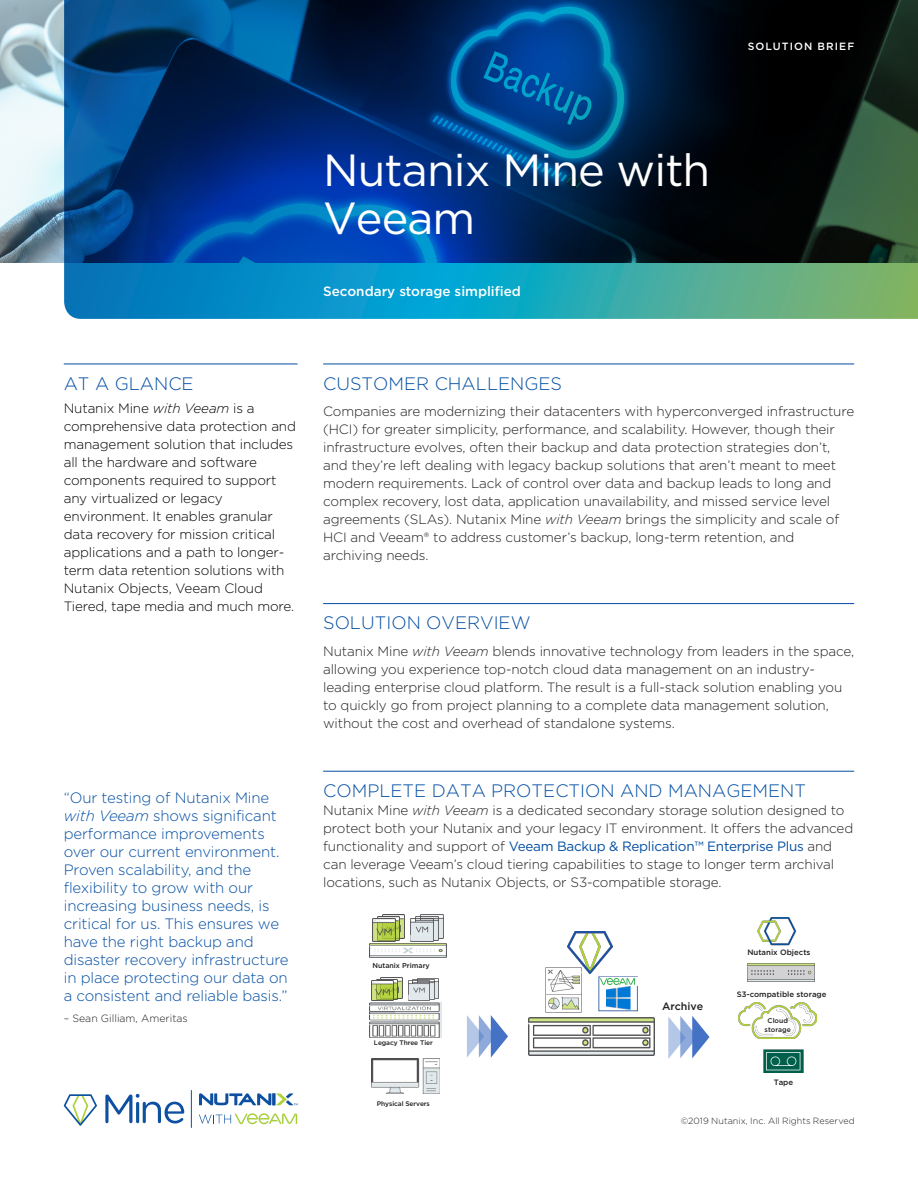
<style>
.page{position:relative;width:918px;height:1188px;background:#fff}
.page>*{position:absolute;margin:0;border:0;box-sizing:border-box;transform-origin:0 0}
.TitleSub{font:45px/48px "Gotham";letter-spacing:-.02em;color:#fff}
.WhiteText{font:300 18px "Gotham";color:#034ea2}
.BodyTextBeforeBullet{font:300 18px "Gotham";color:#034ea2}
.Sidebar_Bullets{font:300 15px/18px "Gotham";letter-spacing:-.01em;color:#034ea2}
.WhiteText-2{font:300 13.5px/18px "Gotham";letter-spacing:-.01em;color:#231f20}
.BodyTextBeforeBullet-2{font:300 13.5px/18px "Gotham";letter-spacing:-.01em;color:#030000}
.WhiteText-3{font:500 13.5px "Gotham";color:#fff}
.t1{font:500 10.65px "Gotham";color:#1e1e1e}
.Sidebar_Bullets-2{font:300 10.5px "Gotham";color:#231f20}
.BodyTextBeforeBullet-3{font:500 10.5px "Gotham";letter-spacing:.1em;color:#fff}
.t2{font:300 9px "Gotham";letter-spacing:.005em;color:#231f20}
.t3{font:500 7.8px "Gotham";color:#1e1e1e}
.t4{font:500 7.05px "Gotham";color:#1e1e1e}
.t5{font:500 6.75px/8.2px "Gotham";color:#1e1e1e;text-align:center}
.t6{font:500 6.6px "Gotham";letter-spacing:-.015em;color:#1e1e1e}
.s1{font-style:italic}
.s2{font-weight:400;color:#034ea2}
</style>
<div class="page">
<img style="left:0;top:0;width:64px;height:262px">
<svg style="left:64px;top:0;width:854px;height:319px;background:#0a4269"></svg>
<hr style="left:191px;top:1090px;width:1px;height:38px;background:#0a529f">
<svg style="left:105px;top:1094px;width:79px;height:29px"></svg>
<svg style="left:64px;top:1094px;width:33px;height:32px"></svg>
<svg style="left:199px;top:1093px;width:99px;height:12px"></svg>
<svg style="left:199px;top:1113px;width:98px;height:11px"></svg>
<hr style="left:323px;top:364px;width:531px;height:1px;background:#034ea2">
<hr style="left:323px;top:603px;width:531px;height:1px;background:#034ea2">
<hr style="left:323px;top:771px;width:531px;height:1px;background:#034ea2">
<hr style="left:64px;top:364px;width:234px;height:1px;background:#034ea2">
<img style="left:747px;top:964px;width:67px;height:17px">
<img style="left:739px;top:1002px;width:78px;height:36px">
<img style="left:763px;top:1049px;width:41px;height:24px">
<img style="left:757px;top:917px;width:39px;height:29px">
<img style="left:529px;top:1018px;width:125px;height:37px">
<img style="left:545px;top:968px;width:37px;height:44px">
<div style="left:599px;top:977px;width:39px;height:34px;border:1px solid #4b6ea8"></div>
<img style="left:606px;top:987px;width:24px;height:23px">
<img style="left:601px;top:978px;width:36px;height:7px">
<svg style="left:467px;top:1015px;width:41px;height:43px"></svg>
<img style="left:568px;top:931px;width:44px;height:42px">
<svg style="left:668px;top:1016px;width:42px;height:43px"></svg>
<img style="left:421px;top:915px;width:22px;height:24px">
<img style="left:416px;top:917px;width:22px;height:24px">
<img style="left:411px;top:918px;width:22px;height:24px">
<img style="left:382px;top:915px;width:23px;height:23px">
<img style="left:377px;top:917px;width:23px;height:24px">
<img style="left:373px;top:918px;width:22px;height:24px">
<img style="left:370px;top:944px;width:77px;height:14px">
<img style="left:369px;top:1003px;width:73px;height:35px">
<img style="left:418px;top:978px;width:21px;height:20px">
<img style="left:413px;top:979px;width:21px;height:21px">
<img style="left:408px;top:981px;width:21px;height:20px">
<img style="left:381px;top:978px;width:22px;height:20px">
<img style="left:377px;top:979px;width:21px;height:21px">
<img style="left:372px;top:981px;width:21px;height:20px">
<img style="left:372px;top:1058px;width:67px;height:35px">
<p class="BodyTextBeforeBullet-3" style="left:748px;top:39px;width:108px">SOLUTION BRIEF</p>
<p class="TitleSub" style="left:323px;top:145px;width:389px">Nutanix Mine with<br>Veeam</p>
<p class="WhiteText-3" style="left:323px;top:282px;width:199px">Secondary storage simplified</p>
<p class="BodyTextBeforeBullet" style="left:64px;top:372px;width:131px">AT A GLANCE</p>
<p class="BodyTextBeforeBullet-2" style="left:64px;top:398px;width:234px">Nutanix Mine <span class="s1">with Veeam</span> is a comprehensive data protection and management solution that includes all the hardware and software components required to support any virtualized or legacy environment. It enables granular data recovery for mission critical applications and a path to longer&shy;term data retention solutions with<br>Nutanix Objects, Veeam Cloud<br>Tiered, tape media and much more.</p>
<p class="Sidebar_Bullets" style="left:64px;top:788px;width:226px">“Our testing of Nutanix Mine <span class="s1">with Veeam</span> shows significant performance improvements over our current environment.<br>Proven scalability, and the flexibility to grow with our increasing business needs, is critical for us. This ensures we have the right backup and disaster recovery infrastructure in place protecting our data on a consistent and reliable basis.”</p>
<p class="Sidebar_Bullets-2" style="left:64px;top:1011px;width:126px">– Sean Gilliam, Ameritas</p>
<p class="WhiteText" style="left:323px;top:372px;width:240px">CUSTOMER CHALLENGES</p>
<p class="WhiteText-2" style="left:323px;top:402px;width:533px">Companies are modernizing their datacenters with hyperconverged infrastructure (HCI) for greater simplicity, performance, and scalability. However, though their infrastructure evolves, often their backup and data protection strategies don’t, and they’re left dealing with legacy backup solutions that aren’t meant to meet modern requirements. Lack of control over data and backup leads to long and complex recovery, lost data, application unavailability, and missed service level agreements (SLAs). Nutanix Mine <span class="s1">with Veeam</span> brings the simplicity and scale of HCI and Veeam® to address customer’s backup, long-term retention, and archiving needs.</p>
<p class="WhiteText" style="left:323px;top:612px;width:209px">SOLUTION OVERVIEW</p>
<p class="WhiteText-2" style="left:323px;top:642px;width:533px">Nutanix Mine <span class="s1">with Veeam</span> blends innovative technology from leaders in the space, allowing you experience top-notch cloud data management on an industry&shy;leading enterprise cloud platform. The result is a full-stack solution enabling you to quickly go from project planning to a complete data management solution, without the cost and overhead of standalone systems.</p>
<p class="WhiteText" style="left:323px;top:779px;width:484px">COMPLETE DATA PROTECTION AND MANAGEMENT</p>
<p class="WhiteText-2" style="left:323px;top:801px;width:532px">Nutanix Mine <span class="s1">with Veeam</span> is a dedicated secondary storage solution designed to protect both your Nutanix and your legacy IT environment. It offers the advanced functionality and support of <span class="s2">Veeam Backup &amp; Replication™ Enterprise Plus</span> and can leverage Veeam’s cloud tiering capabilities to stage to longer term archival locations, such as Nutanix Objects, or S3-compatible storage.</p>
<p class="t4" style="left:373px;top:961px;width:59px">Nutanix Primary</p>
<p class="t6" style="left:374px;top:1038px;width:60px">Legacy Three Tier</p>
<p class="t6" style="left:377px;top:1099px;width:55px">Physical Servers</p>
<p class="t3" style="left:747px;top:947px;width:65px">Nutanix Objects</p>
<p class="t1" style="left:662px;top:999px;width:43px">Archive</p>
<p class="t3" style="left:737px;top:989px;width:91px">S3-compatible storage</p>
<p class="t5" style="left:765px;top:1017px;width:28px">Cloud storage</p>
<p class="t3" style="left:774px;top:1077px;width:21px">Tape</p>
<p class="t2" style="left:681px;top:1115px;width:176px">©2019 Nutanix, Inc. All Rights Reserved</p>
</div>
